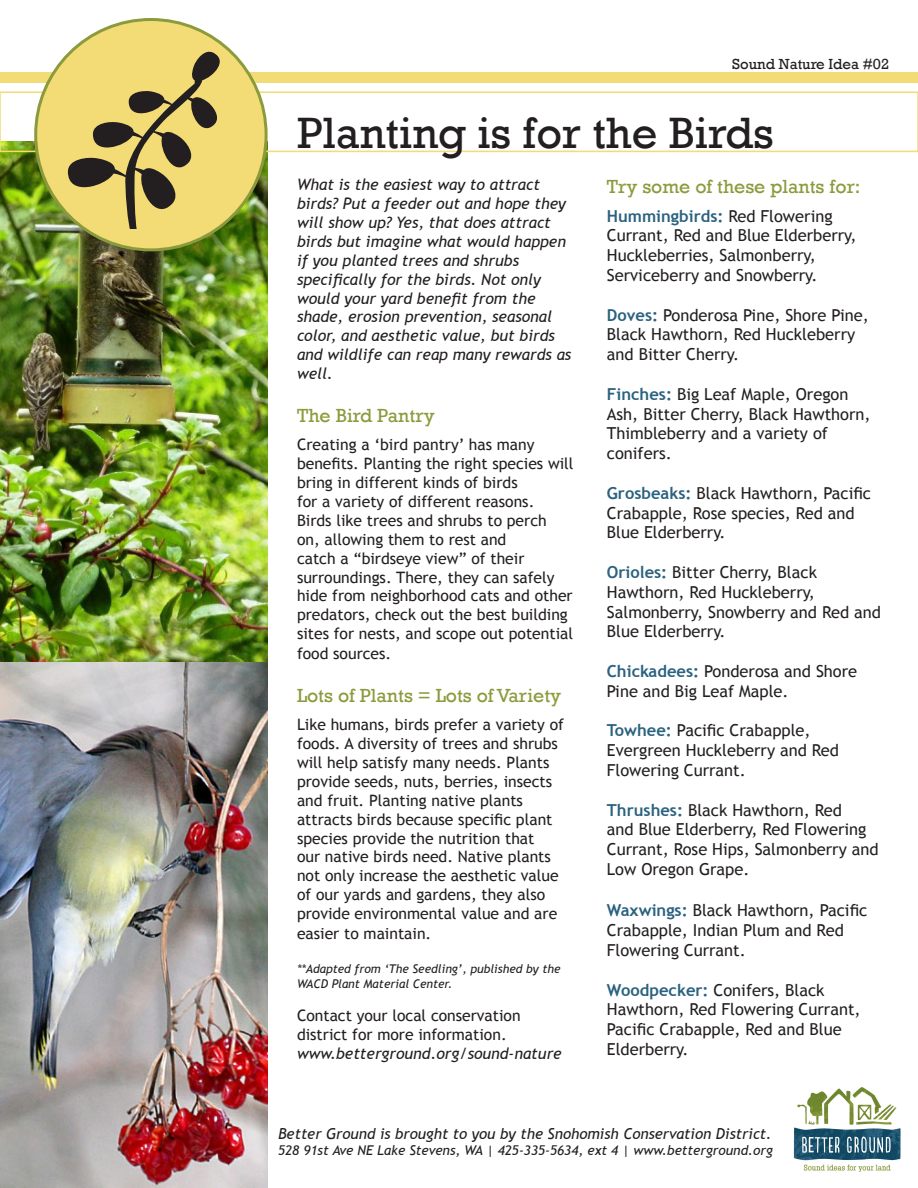
<style>
.page{position:relative;width:918px;height:1188px;background:#fff}
.page>*{position:absolute;margin:0;border:0;box-sizing:border-box;transform-origin:0 0}
.t1{font:45px "Rockwell";color:#231f20}
.t2{font:19.5px "Rockwell";color:#8b9b3c}
.t3{font:16.5px/19.8px "Trebuchet MS";color:#231f20}
.t4{font:15.75px/19px "Trebuchet MS";color:#231f20}
.t5{font:italic 15.75px/18.9px "Trebuchet MS";color:#231f20}
.t6{font:italic 15px "Trebuchet MS";color:#231f20}
.t7{font:15px "Rockwell";color:#231f20}
.t8{font:italic 13.5px "Trebuchet MS";color:#231f20}
.t9{font:italic 12px/14.4px "Trebuchet MS";color:#231f20}
.s1{font-weight:700;color:#2b627f}
</style>
<div class="page">
<img style="left:1px;top:141px;width:267px;height:1046px">
<div style="left:0;top:72px;width:918px;height:11px;background:#f3db75"></div>
<div style="left:0;top:92px;width:918px;height:60px;border:2px solid #f3db75"></div>
<div style="left:36px;top:20px;width:230px;height:230px;background:#f3db75;border-radius:50%"></div>
<svg style="left:68px;top:49px;width:161px;height:179px"></svg>
<img style="left:794px;top:1087px;width:107px;height:85px">
<p class="t7" style="left:732px;top:56px;width:158px">Sound Nature Idea #02</p>
<p class="t1" style="left:297px;top:107px;width:478px">Planting is for the Birds</p>
<p class="t5" style="left:297px;top:175px;width:276px">What is the easiest way to attract birds? Put a feeder out and hope they will show up? Yes, that does attract birds but imagine what would happen if you planted trees and shrubs specifically for the birds. Not only would your yard benefit from the shade, erosion prevention, seasonal color, and aesthetic value, but birds and wildlife can reap many rewards as well.</p>
<p class="t2" style="left:297px;top:405px;width:139px">The Bird Pantry</p>
<p class="t4" style="left:297px;top:435px;width:278px">Creating a ‘bird pantry’ has many benefits. Planting the right species will bring in different kinds of birds</p>
<p class="t4" style="left:297px;top:492px;width:278px">for a variety of different reasons.<br>Birds like trees and shrubs to perch on, allowing them to rest and<br>catch a “birdseye view” of their surroundings. There, they can safely hide from neighborhood cats and other predators, check out the best building sites for nests, and scope out potential food sources.</p>
<p class="t2" style="left:297px;top:684px;width:266px">Lots of Plants = Lots of Variety</p>
<p class="t4" style="left:297px;top:715px;width:269px">Like humans, birds prefer a variety of foods. A diversity of trees and shrubs will help satisfy many needs. Plants provide seeds, nuts, berries, insects and fruit. Planting native plants attracts birds because specific plant species provide the nutrition that<br>our native birds need. Native plants not only increase the aesthetic value of our yards and gardens, they also provide environmental value and are easier to maintain.</p>
<p class="t9" style="left:297px;top:962px;width:265px">**Adapted from ‘The Seedling’, published by the<br>WACD Plant Material Center.</p>
<p class="t4" style="left:297px;top:1006px;width:225px">Contact your local conservation district for more information.</p>
<p class="t5" style="left:297px;top:1044px;width:266px">www.betterground.org/sound-nature</p>
<p class="t2" style="left:607px;top:175px;width:255px">Try some of these plants for:</p>
<p class="t3" style="left:607px;top:206px;width:251px"><span class="s1">Hummingbirds:</span> Red Flowering<br>Currant, Red and Blue Elderberry,<br>Huckleberries, Salmonberry,<br>Serviceberry and Snowberry.</p>
<p class="t3" style="left:607px;top:305px;width:263px"><span class="s1">Doves:</span> Ponderosa Pine, Shore Pine,<br>Black Hawthorn, Red Huckleberry and Bitter Cherry.</p>
<p class="t3" style="left:607px;top:384px;width:265px"><span class="s1">Finches:</span> Big Leaf Maple, Oregon<br>Ash, Bitter Cherry, Black Hawthorn,<br>Thimbleberry and a variety of conifers.</p>
<p class="t3" style="left:607px;top:483px;width:266px"><span class="s1">Grosbeaks:</span> Black Hawthorn, Pacific<br>Crabapple, Rose species, Red and<br>Blue Elderberry.</p>
<p class="t3" style="left:607px;top:563px;width:276px"><span class="s1">Orioles:</span> Bitter Cherry, Black<br>Hawthorn, Red Huckleberry,<br>Salmonberry, Snowberry and Red and<br>Blue Elderberry.</p>
<p class="t3" style="left:607px;top:662px;width:252px"><span class="s1">Chickadees:</span> Ponderosa and Shore<br>Pine and Big Leaf Maple.</p>
<p class="t3" style="left:607px;top:721px;width:234px"><span class="s1">Towhee:</span> Pacific Crabapple,<br>Evergreen Huckleberry and Red<br>Flowering Currant.</p>
<p class="t3" style="left:607px;top:800px;width:273px"><span class="s1">Thrushes:</span> Black Hawthorn, Red<br>and Blue Elderberry, Red Flowering<br>Currant, Rose Hips, Salmonberry and<br>Low Oregon Grape.</p>
<p class="t3" style="left:607px;top:901px;width:262px"><span class="s1">Waxwings:</span> Black Hawthorn, Pacific<br>Crabapple, Indian Plum and Red<br>Flowering Currant.</p>
<p class="t3" style="left:607px;top:980px;width:255px"><span class="s1">Woodpecker:</span> Conifers, Black<br>Hawthorn, Red Flowering Currant,<br>Pacific Crabapple, Red and Blue<br>Elderberry.</p>
<p class="t6" style="left:278px;top:1125px;width:495px">Better Ground is brought to you by the Snohomish Conservation District.</p>
<p class="t8" style="left:278px;top:1142px;width:496px">528 91st Ave NE Lake Stevens, WA | 425-335-5634, ext 4 | www.betterground.org</p>
</div>
